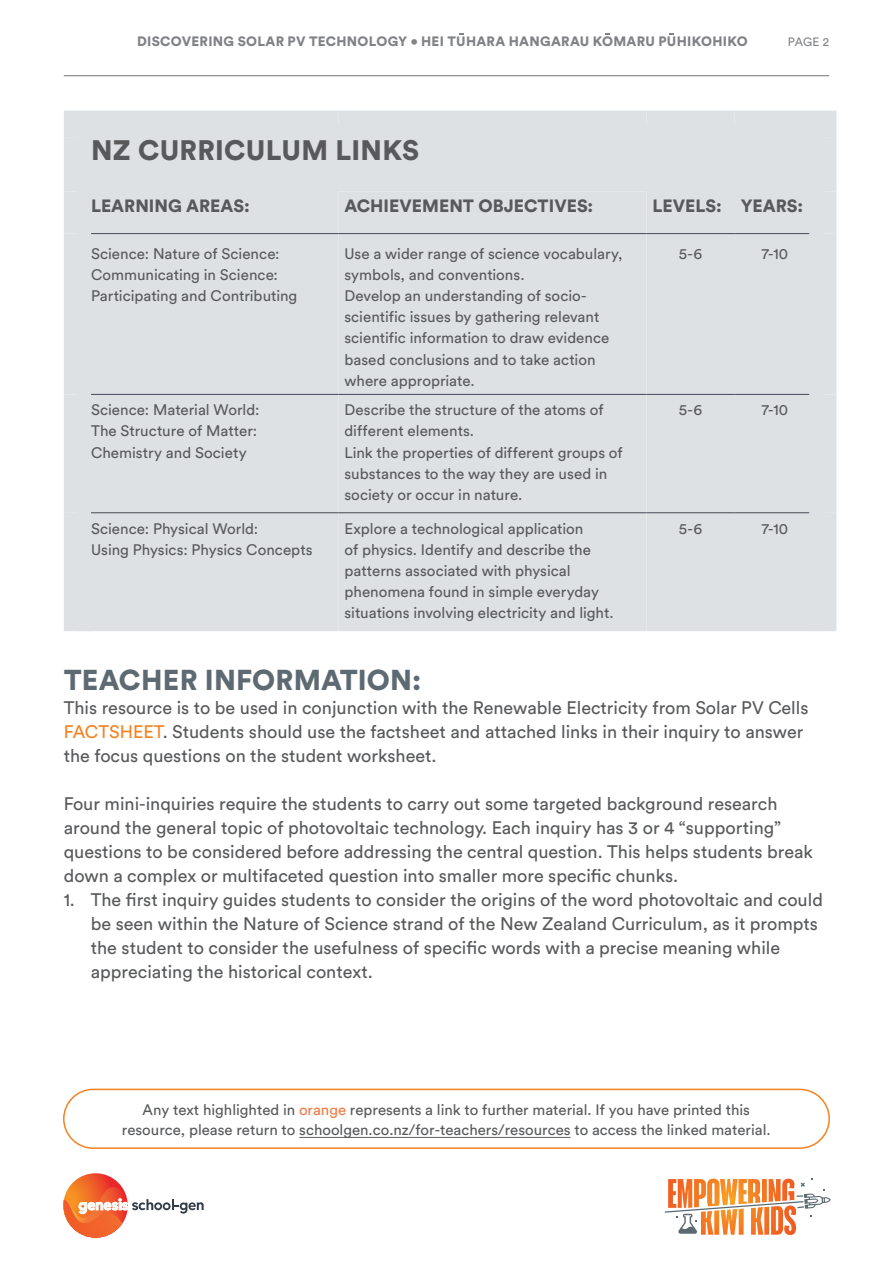
<style>
.page{position:relative;width:893px;height:1263px;background:#fff}
.page>*{position:absolute;margin:0;border:0;box-sizing:border-box;transform-origin:0 0}
.t1{font:900 28.5px "Circular Std";letter-spacing:.01em;color:#5d6a72}
.t2{font:900 27.9px "Circular Std";letter-spacing:.01em;color:#58595b}
.t3{font:18px/24px "Circular Std";color:#58595b}
.t4{font:900 17.7px "Circular Std";color:#58595b}
.t5{font:15.15px/21.1px "Circular Std";color:#58595b}
.t6{font:15px/19.5px "Circular Std";color:#58595b;text-align:center}
.t7{font:900 13.5px "Circular Std";letter-spacing:.02em;color:#808285}
.t8{font:12px "Circular Std";color:#808285}
.s1{color:#f58220}
.s2{color:#f47a44}
</style>
<div class="page">
<svg style="left:665px;top:1178px;width:166px;height:57px"></svg>
<hr style="left:64px;top:75px;width:765px;height:1px;background:#808285">
<svg style="left:63px;top:1173px;width:141px;height:65px"></svg>
<div style="left:91px;top:138px;width:718px;height:493px;background:#dde1e3"></div>
<div style="left:338px;top:191px;width:308px;height:440px;background:#dde1e3"></div>
<div style="left:64px;top:111px;width:274px;height:27px;background:#dde1e3"></div>
<div style="left:64px;top:138px;width:27px;height:53px;background:#dde1e3"></div>
<div style="left:338px;top:111px;width:308px;height:27px;background:#dde1e3"></div>
<div style="left:646px;top:111px;width:89px;height:27px;background:#dde1e3"></div>
<div style="left:735px;top:111px;width:101px;height:27px;background:#dde1e3"></div>
<div style="left:809px;top:138px;width:27px;height:53px;background:#dde1e3"></div>
<div style="left:64px;top:191px;width:27px;height:43px;background:#dde1e3"></div>
<div style="left:809px;top:191px;width:27px;height:43px;background:#dde1e3"></div>
<div style="left:64px;top:234px;width:27px;height:160px;background:#dde1e3"></div>
<div style="left:809px;top:234px;width:27px;height:160px;background:#dde1e3"></div>
<div style="left:64px;top:394px;width:27px;height:119px;background:#dde1e3"></div>
<div style="left:809px;top:394px;width:27px;height:119px;background:#dde1e3"></div>
<div style="left:64px;top:513px;width:27px;height:118px;background:#dde1e3"></div>
<div style="left:809px;top:513px;width:27px;height:118px;background:#dde1e3"></div>
<hr style="left:91px;top:233px;width:247px;height:1px;background:#464958">
<hr style="left:338px;top:233px;width:308px;height:1px;background:#464958">
<hr style="left:646px;top:233px;width:89px;height:1px;background:#464958">
<hr style="left:735px;top:233px;width:74px;height:1px;background:#464958">
<hr style="left:91px;top:394px;width:247px;height:1px;background:#464958">
<hr style="left:338px;top:394px;width:308px;height:1px;background:#464958">
<hr style="left:646px;top:394px;width:89px;height:1px;background:#464958">
<hr style="left:735px;top:394px;width:74px;height:1px;background:#464958">
<hr style="left:91px;top:512px;width:247px;height:1px;background:#464958">
<hr style="left:338px;top:512px;width:308px;height:1px;background:#464958">
<hr style="left:646px;top:512px;width:89px;height:1px;background:#464958">
<hr style="left:735px;top:512px;width:74px;height:1px;background:#464958">
<hr style="left:299px;top:1137px;width:272px;height:1px;background:#58595b">
<div style="left:63px;top:1089px;width:767px;height:60px;border:2px solid #f58220;border-radius:29px"></div>
<p class="t7" style="left:137px;top:32px;width:612px">DISCOVERING SOLAR PV TECHNOLOGY • HEI TUHARA HANGARAU KOMARU PUHIKOHIKO</p>
<p class="t8" style="left:788px;top:35px;width:43px">PAGE 2</p>
<h2 class="t2" style="left:91px;top:132px;width:329px">NZ CURRICULUM LINKS</h2>
<p class="t4" style="left:91px;top:194px;width:160px">LEARNING AREAS:</p>
<p class="t4" style="left:344px;top:194px;width:250px">ACHIEVEMENT OBJECTIVES:</p>
<p class="t4" style="left:652px;top:194px;width:152px">LEVELS: YEARS:</p>
<p class="t5" style="left:91px;top:243px;width:208px">Science: Nature of Science:<br>Communicating in Science:<br>Participating and Contributing</p>
<p class="t5" style="left:344px;top:243px;width:280px">Use a wider range of science vocabulary, symbols, and conventions.<br>Develop an understanding of socio&shy;scientific issues by gathering relevant scientific information to draw evidence based conclusions and to take action where appropriate.</p>
<p class="t5" style="left:679px;top:243px;width:25px">5-6</p>
<p class="t5" style="left:762px;top:243px;width:28px">7-10</p>
<p class="t5" style="left:91px;top:399px;width:170px">Science: Material World:<br>The Structure of Matter:<br>Chemistry and Society</p>
<p class="t5" style="left:344px;top:399px;width:280px">Describe the structure of the atoms of different elements.<br>Link the properties of different groups of substances to the way they are used in society or occur in nature.</p>
<p class="t5" style="left:679px;top:399px;width:25px">5-6</p>
<p class="t5" style="left:762px;top:399px;width:28px">7-10</p>
<p class="t5" style="left:91px;top:517px;width:223px">Science: Physical World:<br>Using Physics: Physics Concepts</p>
<p class="t5" style="left:344px;top:517px;width:271px">Explore a technological application<br>of physics. Identify and describe the patterns associated with physical phenomena found in simple everyday situations involving electricity and light.</p>
<p class="t5" style="left:679px;top:517px;width:25px">5-6</p>
<p class="t5" style="left:762px;top:517px;width:28px">7-10</p>
<h1 class="t1" style="left:64px;top:660px;width:359px">TEACHER INFORMATION:</h1>
<p class="t3" style="left:64px;top:695px;width:746px">This resource is to be used in conjunction with the Renewable Electricity from Solar PV Cells<br><span class="s1">FACTSHEET</span>. Students should use the factsheet and attached links in their inquiry to answer the focus questions on the student worksheet.</p>
<p class="t3" style="left:64px;top:791px;width:751px">Four mini-inquiries require the students to carry out some targeted background research around the general topic of photovoltaic technology. Each inquiry has 3 or 4 “supporting” questions to be considered before addressing the central question. This helps students break down a complex or multifaceted question into smaller more specific chunks.</p>
<p class="t3" style="left:91px;top:887px;width:734px;text-indent:-27px">1. The first inquiry guides students to consider the origins of the word photovoltaic and could be seen within the Nature of Science strand of the New Zealand Curriculum, as it prompts the student to consider the usefulness of specific words with a precise meaning while appreciating the historical context.</p>
<p class="t6" style="left:122px;top:1100px;width:650px">Any text highlighted in <span class="s2">orange</span> represents a link to further material. If you have printed this resource, please return to schoolgen.co.nz/for-teachers/resources to access the linked material.</p>
</div>
